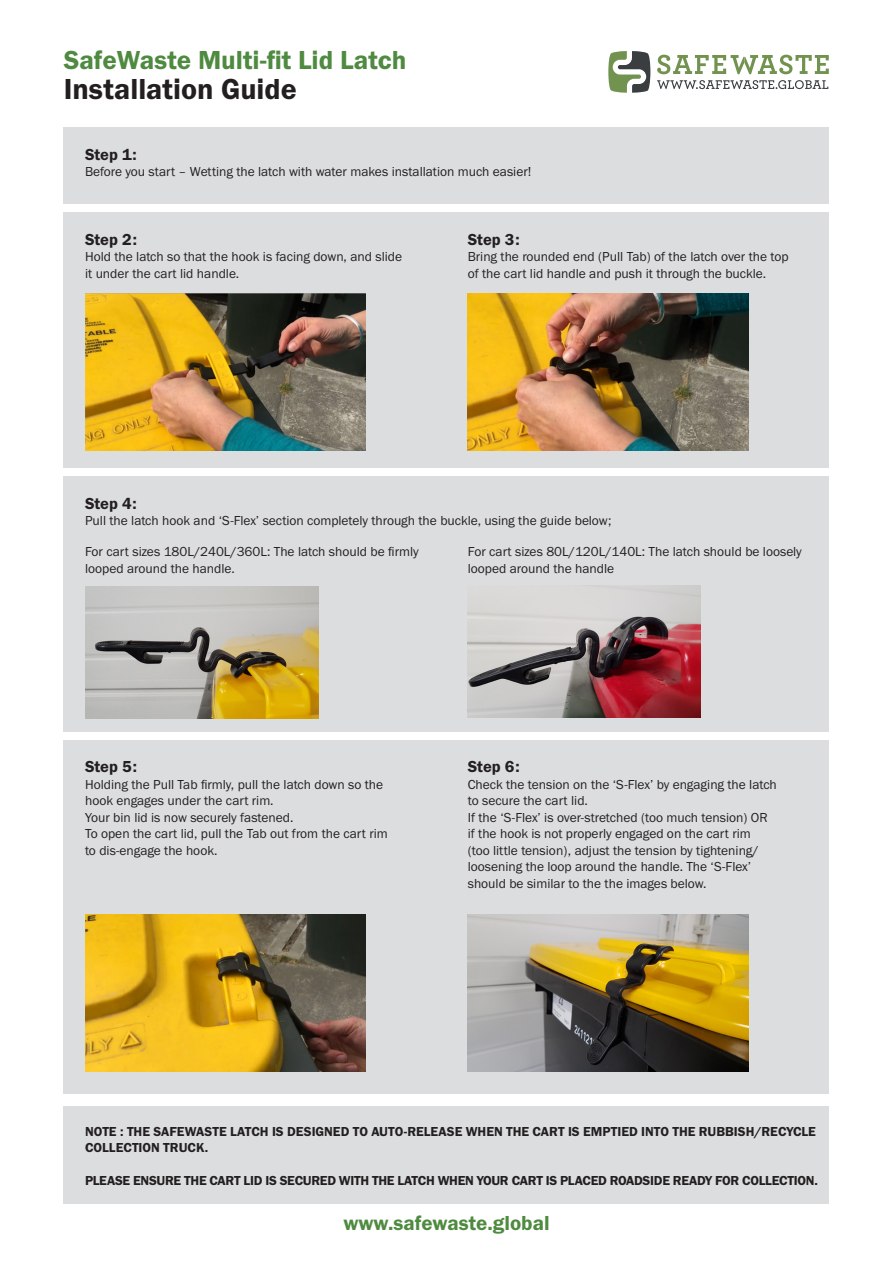
<style>
.page{position:relative;width:893px;height:1263px;background:#fff}
.page>*{position:absolute;margin:0;border:0;box-sizing:border-box;transform-origin:0 0}
.t1{font:30px "Franklin Gothic URW Dem";color:#231f20}
.t2{font:27px "Franklin Gothic URW Dem";color:#4e8a3f}
.t3{font:21px "Franklin Gothic URW Dem";color:#4e8a3f}
.t4{font:16.5px "Franklin Gothic URW Dem";letter-spacing:-.005em;color:#231f20}
.t5{font:13.5px/16.5px "Franklin Gothic URW Boo";color:#231f20}
.t6{font:13.5px/16.2px "Franklin Gothic URW Dem";letter-spacing:-.005em;color:#231f20}
</style>
<div class="page">
<div style="left:64px;top:128px;width:765px;height:76px;background:#dcdddf"></div>
<div style="left:64px;top:740px;width:765px;height:354px;background:#dcdddf"></div>
<div style="left:64px;top:1106px;width:765px;height:97px;background:#dcdddf"></div>
<div style="left:64px;top:476px;width:765px;height:255px;background:#dcdddf"></div>
<div style="left:64px;top:213px;width:765px;height:255px;background:#dcdddf"></div>
<svg style="left:608px;top:51px;width:42px;height:42px"></svg>
<svg style="left:657px;top:55px;width:172px;height:19px"></svg>
<svg style="left:657px;top:80px;width:171px;height:9px"></svg>
<img style="left:85px;top:293px;width:281px;height:158px">
<img style="left:468px;top:914px;width:280px;height:157px">
<img style="left:85px;top:914px;width:281px;height:157px">
<img style="left:468px;top:585px;width:233px;height:132px">
<img style="left:85px;top:587px;width:234px;height:132px">
<img style="left:468px;top:293px;width:280px;height:158px">
<p class="t2" style="left:64px;top:43px;width:344px">SafeWaste Multi-fit Lid Latch</p>
<p class="t1" style="left:64px;top:71px;width:234px">Installation Guide</p>
<p class="t4" style="left:85px;top:144px;width:53px">Step 1:</p>
<p class="t5" style="left:85px;top:163px;width:448px">Before you start – Wetting the latch with water makes installation much easier!</p>
<p class="t4" style="left:85px;top:229px;width:53px">Step 2:</p>
<p class="t5" style="left:85px;top:248px;width:319px">Hold the latch so that the hook is facing down, and slide it under the cart lid handle.</p>
<p class="t4" style="left:468px;top:229px;width:53px">Step 3:</p>
<p class="t5" style="left:468px;top:248px;width:322px">Bring the rounded end (Pull Tab) of the latch over the top of the cart lid handle and push it through the buckle.</p>
<p class="t4" style="left:85px;top:493px;width:53px">Step 4:</p>
<p class="t5" style="left:85px;top:512px;width:528px">Pull the latch hook and ‘S-Flex’ section completely through the buckle, using the guide below;</p>
<p class="t5" style="left:85px;top:543px;width:335px">For cart sizes 180L/240L/360L: The latch should be firmly looped around the handle.</p>
<p class="t5" style="left:468px;top:543px;width:336px">For cart sizes 80L/120L/140L: The latch should be loosely looped around the handle</p>
<p class="t4" style="left:85px;top:756px;width:53px">Step 5:</p>
<p class="t5" style="left:85px;top:776px;width:300px">Holding the Pull Tab firmly, pull the latch down so the hook engages under the cart rim.</p>
<p class="t5" style="left:85px;top:809px;width:210px">Your bin lid is now securely fastened.</p>
<p class="t5" style="left:85px;top:825px;width:304px">To open the cart lid, pull the Tab out from the cart rim to dis-engage the hook.</p>
<p class="t4" style="left:468px;top:756px;width:53px">Step 6:</p>
<p class="t5" style="left:468px;top:776px;width:311px">Check the tension on the ‘S-Flex’ by engaging the latch to secure the cart lid.</p>
<p class="t5" style="left:468px;top:809px;width:301px">If the ‘S-Flex’ is over-stretched (too much tension) OR if the hook is not properly engaged on the cart rim (too little tension), adjust the tension by tightening/ loosening the loop around the handle. The ‘S-Flex’ should be similar to the the images below.</p>
<p class="t6" style="left:85px;top:1123px;width:732px">NOTE : THE SAFEWASTE LATCH IS DESIGNED TO AUTO-RELEASE WHEN THE CART IS EMPTIED INTO THE RUBBISH/RECYCLE<br>COLLECTION TRUCK.</p>
<p class="t6" style="left:85px;top:1172px;width:734px">PLEASE ENSURE THE CART LID IS SECURED WITH THE LATCH WHEN YOUR CART IS PLACED ROADSIDE READY FOR COLLECTION.</p>
<p class="t3" style="left:343px;top:1210px;width:208px">www.safewaste.global</p>
</div>
